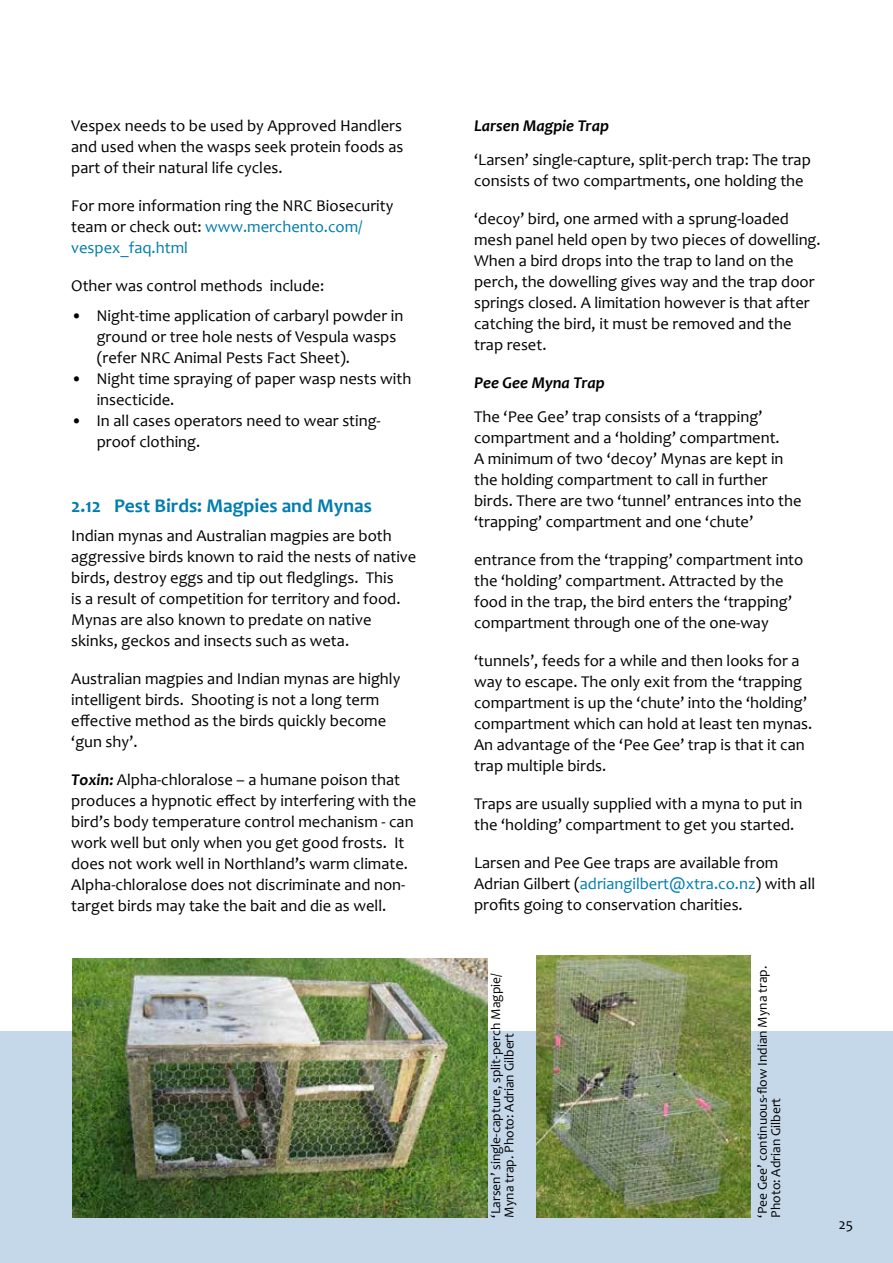
<style>
.page{position:relative;width:893px;height:1263px;background:#fff}
.page>*{position:absolute;margin:0;border:0;box-sizing:border-box;transform-origin:0 0}
.t1{font:700 19.5px "Candara";color:#007cae}
.t2{font:16.5px/21px "Candara";color:#000}
.t3{font:italic 700 16.5px "Candara";color:#000}
.t4{font:15px "Candara";color:#000}
.t5{font:13.5px/13.5px "Candara";color:#000}
.s1{color:#007cae}
.s2{font-weight:700;font-style:italic}
</style>
<div class="page">
<div style="left:0;top:1031px;width:893px;height:232px;background:#c5d8e9"></div>
<img style="left:72px;top:959px;width:415px;height:258px">
<img style="left:537px;top:956px;width:213px;height:261px">
<p class="t2" style="left:71px;top:115px;width:334px;text-align:justify">Vespex needs to be used by Approved Handlers and used when the wasps seek protein foods as part of their natural life cycles.</p>
<p class="t2" style="left:71px;top:195px;width:324px">For more information ring the NRC Biosecurity team or check out: <span class="s1">www.merchento.com/ vespex_faq.html</span></p>
<p class="t2" style="left:71px;top:275px;width:254px">Other was control methods include:</p>
<p class="t2" style="left:97px;top:305px;width:308px;text-indent:-25px">• Night-time application of carbaryl powder in ground or tree hole nests of Vespula wasps (refer NRC Animal Pests Fact Sheet).</p>
<p class="t2" style="left:97px;top:368px;width:316px;text-indent:-25px">• Night time spraying of paper wasp nests with insecticide.</p>
<p class="t2" style="left:97px;top:410px;width:286px;text-indent:-25px">• In all cases operators need to wear sting&shy;proof clothing.</p>
<p class="t1" style="left:71px;top:493px;width:302px">2.12 Pest Birds: Magpies and Mynas</p>
<p class="t2" style="left:71px;top:525px;width:347px">Indian mynas and Australian magpies are both aggressive birds known to raid the nests of native birds, destroy eggs and tip out fledglings. This<br>is a result of competition for territory and food.<br>Mynas are also known to predate on native skinks, geckos and insects such as weta.</p>
<p class="t2" style="left:71px;top:668px;width:331px">Australian magpies and Indian mynas are highly intelligent birds. Shooting is not a long term effective method as the birds quickly become ‘gun shy’.</p>
<p class="t2" style="left:71px;top:769px;width:347px"><span class="s2">Toxin:</span> Alpha-chloralose – a humane poison that produces a hypnotic effect by interfering with the bird’s body temperature control mechanism - can work well but only when you get good frosts. It does not work well in Northland’s warm climate.<br>Alpha-chloralose does not discriminate and non&shy;target birds may take the bait and die as well.</p>
<p class="t3" style="left:474px;top:115px;width:136px">Larsen Magpie Trap</p>
<p class="t2" style="left:474px;top:149px;width:338px">‘Larsen’ single-capture, split-perch trap: The trap consists of two compartments, one holding the</p>
<p class="t2" style="left:474px;top:208px;width:348px">‘decoy’ bird, one armed with a sprung-loaded mesh panel held open by two pieces of dowelling.<br>When a bird drops into the trap to land on the perch, the dowelling gives way and the trap door springs closed. A limitation however is that after catching the bird, it must be removed and the trap reset.</p>
<p class="t3" style="left:474px;top:372px;width:132px">Pee Gee Myna Trap</p>
<p class="t2" style="left:474px;top:406px;width:329px">The ‘Pee Gee’ trap consists of a ‘trapping’ compartment and a ‘holding’ compartment.<br>A minimum of two ‘decoy’ Mynas are kept in the holding compartment to call in further birds. There are two ‘tunnel’ entrances into the ‘trapping’ compartment and one ‘chute’</p>
<p class="t2" style="left:474px;top:549px;width:331px">entrance from the ‘trapping’ compartment into the ‘holding’ compartment. Attracted by the food in the trap, the bird enters the ‘trapping’ compartment through one of the one-way</p>
<p class="t2" style="left:474px;top:650px;width:340px">‘tunnels’, feeds for a while and then looks for a way to escape. The only exit from the ‘trapping compartment is up the ‘chute’ into the ‘holding’ compartment which can hold at least ten mynas.<br>An advantage of the ‘Pee Gee’ trap is that it can trap multiple birds.</p>
<p class="t2" style="left:474px;top:793px;width:330px">Traps are usually supplied with a myna to put in the ‘holding’ compartment to get you started.</p>
<p class="t2" style="left:474px;top:852px;width:343px">Larsen and Pee Gee traps are available from<br>Adrian Gilbert (<span class="s1">adriangilbert@xtra.co.nz</span>) with all profits going to conservation charities.</p>
<p class="t5" style="left:489px;top:1217px;width:246px;rotate:-90deg">‘Larsen’ single-capture, split-perch Magpie/<br>Myna trap. Photo: Adrian Gilbert</p>
<p class="t5" style="left:755px;top:1217px;width:253px;rotate:-90deg">‘Pee Gee’ continuous-flow Indian Myna trap.<br>Photo: Adrian Gilbert</p>
<p class="t4" style="left:847px;top:1211px;width:16px">25</p>
<p class="t4" style="left:839px;top:1214px;width:16px">25</p>
</div>
